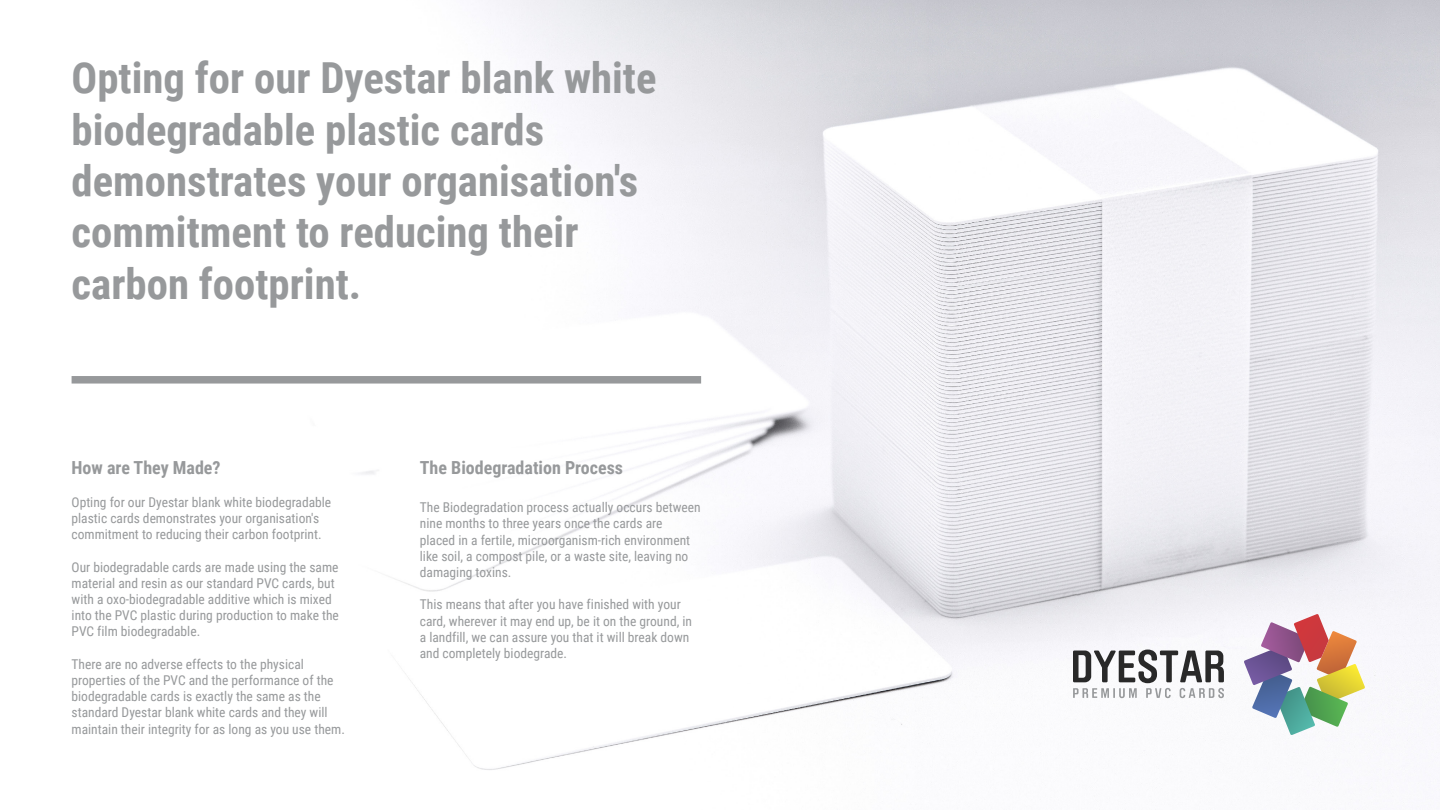
<style>
.page{position:relative;width:1440px;height:810px;background:#fff}
.page>*{position:absolute;margin:0;border:0;box-sizing:border-box;transform-origin:0 0}
.t1{font:700 42.75px/51.3px "Roboto Condensed";color:#97999b}
.t2{font:700 18px "Roboto Condensed";color:#97999b}
.t3{font:13.5px/16.2px "Roboto Condensed";color:#97999b}
</style>
<div class="page">
<img style="left:361px;top:0;width:1078px;height:770px">
<svg style="left:1073px;top:650px;width:151px;height:48px"></svg>
<svg style="left:1244px;top:614px;width:121px;height:121px"></svg>
<div style="left:72px;top:376px;width:629px;height:8px;background:#97999b"></div>
<h1 class="t1" style="left:72px;top:51px;width:586px">Opting for our Dyestar blank white biodegradable plastic cards demonstrates your organisation's commitment to reducing their carbon footprint.</h1>
<h2 class="t2" style="left:72px;top:455px;width:151px">How are They Made?</h2>
<p class="t3" style="left:72px;top:493px;width:261px">Opting for our Dyestar blank white biodegradable plastic cards demonstrates your organisation's commitment to reducing their carbon footprint.</p>
<p class="t3" style="left:72px;top:558px;width:269px">Our biodegradable cards are made using the same material and resin as our standard PVC cards, but with a oxo-biodegradable additive which is mixed into the PVC plastic during production to make the PVC film biodegradable.</p>
<p class="t3" style="left:72px;top:655px;width:275px">There are no adverse effects to the physical properties of the PVC and the performance of the biodegradable cards is exactly the same as the standard Dyestar blank white cards and they will maintain their integrity for as long as you use them.</p>
<h2 class="t2" style="left:420px;top:455px;width:205px">The Biodegradation Process</h2>
<p class="t3" style="left:420px;top:499px;width:282px">The Biodegradation process actually occurs between nine months to three years once the cards are placed in a fertile, microorganism-rich environment like soil, a compost pile, or a waste site, leaving no damaging toxins.</p>
<p class="t3" style="left:420px;top:596px;width:274px">This means that after you have finished with your card, wherever it may end up, be it on the ground, in a landfill, we can assure you that it will break down and completely biodegrade.</p>
</div>
